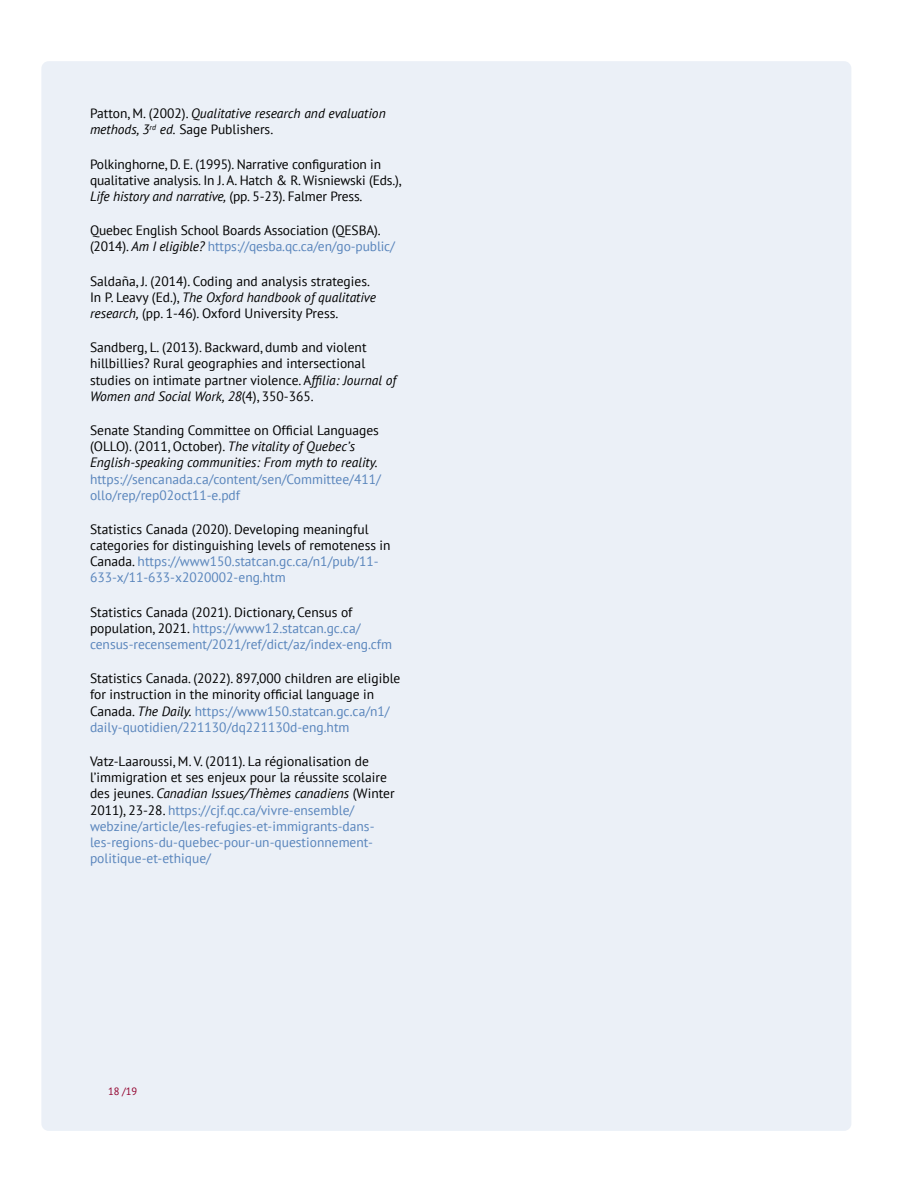
<style>
.page{position:relative;width:918px;height:1188px;background:#fff}
.page>*{position:absolute;margin:0;border:0;box-sizing:border-box;transform-origin:0 0}
.t1{font:13.5px/16.2px "PT Sans";color:#000}
.t2{font:13.5px/16.2px "PT Sans";color:#5985bc}
.t3{font:italic 13.5px/16.2px "PT Sans";color:#000}
.t4{font:10.5px "PT Sans";color:#92002c}
.s1{font-style:normal}
.s2{font-style:italic}
.s3{color:#5985bc}
.s4{color:#000}
.s5{font-style:italic;color:#000}
</style>
<div class="page">
<div style="left:41px;top:61px;width:810px;height:1070px;background:#ebf0f7;border-radius:7px"></div>
<p class="t3" style="left:90px;top:105px;width:297px"><span class="s1">Patton, M. (2002).</span> Qualitative research and evaluation methods, 3<sup>rd</sup> ed. <span class="s1">Sage Publishers.</span></p>
<p class="t1" style="left:90px;top:155px;width:313px">Polkinghorne, D. E. (1995). Narrative configuration in qualitative analysis. In J. A. Hatch &amp; R. Wisniewski (Eds.),<br><span class="s2">Life history and narrative,</span> (pp. 5-23). Falmer Press.</p>
<p class="t1" style="left:90px;top:222px;width:307px">Quebec English School Boards Association (QESBA). (2014). <span class="s2">Am I eligible?</span> <span class="s3">https://qesba.qc.ca/en/go-public/</span></p>
<p class="t1" style="left:90px;top:272px;width:288px">Saldaña, J. (2014). Coding and analysis strategies.<br>In P. Leavy (Ed.), <span class="s2">The Oxford handbook of qualitative research,</span> (pp. 1-46). Oxford University Press.</p>
<p class="t1" style="left:90px;top:339px;width:308px">Sandberg, L. (2013). Backward, dumb and violent hillbillies? Rural geographies and intersectional studies on intimate partner violence. A<span class="s2">ffilia: Journal of Women and Social Work, 28</span>(4), 350-365.</p>
<p class="t3" style="left:90px;top:422px;width:290px"><span class="s1">Senate Standing Committee on Official Languages (OLLO). (2011, October).</span> The vitality of Quebec’s<br>English-speaking communities: From myth to reality.</p>
<p class="t2" style="left:90px;top:470px;width:292px">https://sencanada.ca/content/sen/Committee/411/ ollo/rep/rep02oct11-e.pdf</p>
<p class="t1" style="left:90px;top:521px;width:302px">Statistics Canada (2020). Developing meaningful categories for distinguishing levels of remoteness in Canada. <span class="s3">https://www150.statcan.gc.ca/n1/pub/11- 633-x/11-633-x2020002-eng.htm</span></p>
<p class="t2" style="left:90px;top:604px;width:304px"><span class="s4">Statistics Canada (2021). Dictionary, Census of population, 2021.</span> https://www12.statcan.gc.ca/ census-recensement/2021/ref/dict/az/index-eng.cfm</p>
<p class="t1" style="left:90px;top:670px;width:312px">Statistics Canada. (2022). 897,000 children are eligible for instruction in the minority official language in Canada. <span class="s2">The Daily.</span> <span class="s3">https://www150.statcan.gc.ca/n1/ daily-quotidien/221130/dq221130d-eng.htm</span></p>
<p class="t2" style="left:90px;top:753px;width:306px"><span class="s4">Vatz-Laaroussi, M. V. (2011). La régionalisation de l’immigration et ses enjeux pour la réussite scolaire des jeunes.</span> <span class="s5">Canadian Issues/Thèmes canadiens</span> <span class="s4">(Winter 2011), 23-28.</span> https://cjf.qc.ca/vivre-ensemble/ webzine/article/les-refugies-et-immigrants-dans&shy;les-regions-du-quebec-pour-un-questionnement&shy;politique-et-ethique/</p>
<p class="t4" style="left:108px;top:1085px;width:31px">18 /19</p>
</div>
